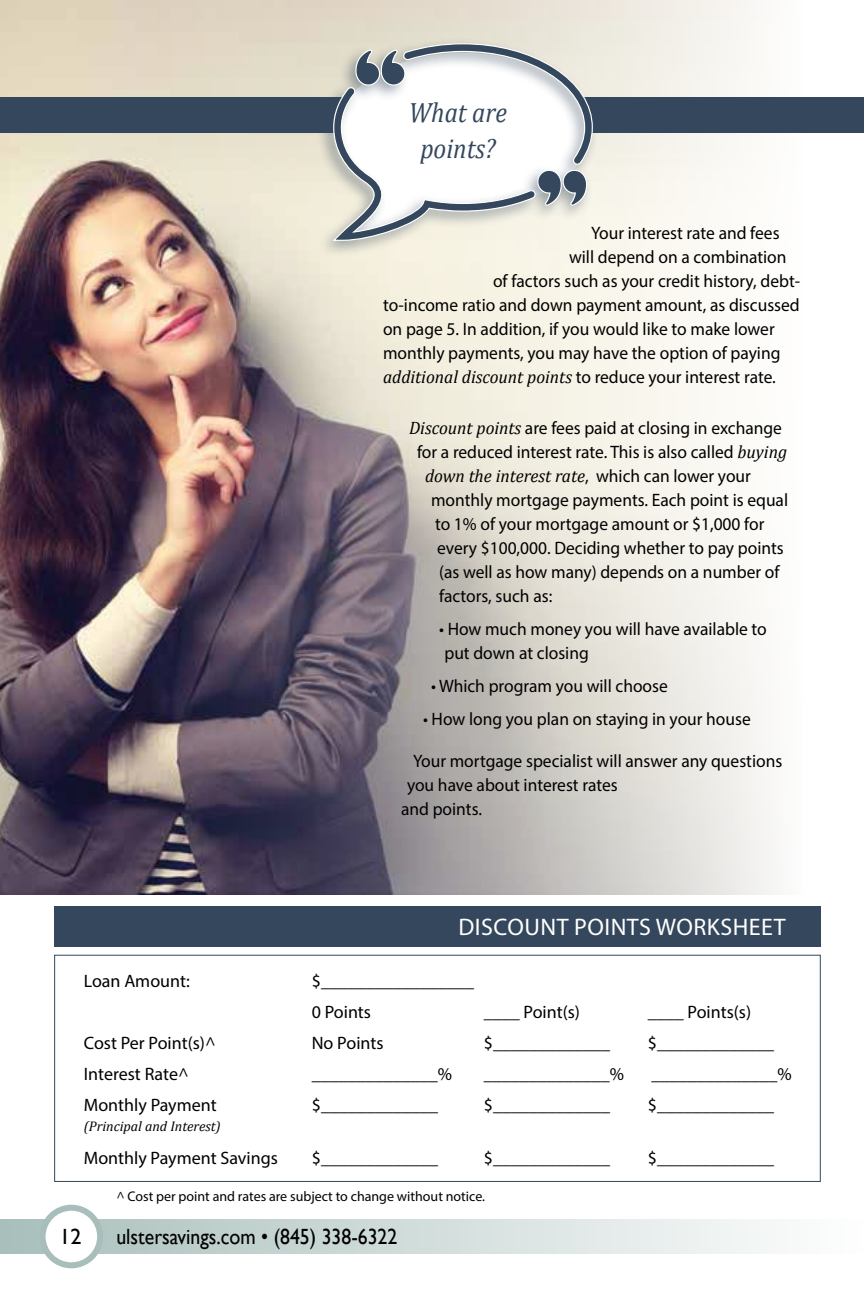
<style>
.page{position:relative;width:864px;height:1296px;background:#fff}
.page>*{position:absolute;margin:0;border:0;box-sizing:border-box;transform-origin:0 0}
.t1{font:italic 28px/36px "Cambria";color:#34475c;text-align:center;scale:.9 1}
.t2{font:24px "Myriad Pro";letter-spacing:.02em;color:#fff}
.t3{font:22px "Gill Sans";color:#000;scale:.9 1}
.t4{font:22px "Gill Sans";color:#000}
.t5{font:18px/24px "Myriad Pro";color:#000}
.t6{font:italic 18px "Cambria";color:#000}
.t7{font:14px "Myriad Pro";color:#000}
.t8{font:italic 14px "Cambria";color:#000}
.s1{font-family:"Cambria";font-style:italic}
.s2{font-family:"Myriad Pro";font-style:normal}
</style>
<div class="page">
<div style="left:0;top:1219px;width:864px;height:35px;background:linear-gradient(to right,#a8bfbb,#fefefe)"></div>
<div style="left:43px;top:1208px;width:57px;height:57px;background:#fff;border-radius:50%"></div>
<div style="left:40px;top:1205px;width:63px;height:63px;border:6px solid #a7beba;border-radius:50%"></div>
<img style="left:0;top:0;width:775px;height:894px">
<div style="left:0;top:97px;width:864px;height:36px;background:#34475c"></div>
<div style="left:54px;top:955px;width:767px;height:227px;background:#fff;border:1px solid #34475c"></div>
<div style="left:54px;top:906px;width:767px;height:41px;background:#34475c"></div>
<div style="left:316px;top:37px;width:283px;height:221px;background:#34475c;opacity:.47"></div>
<svg style="left:331px;top:43px;width:262px;height:198px"></svg>
<h1 class="t1" style="left:409px;top:93px;width:111px">What are points?</h1>
<p class="t5" style="left:591px;top:221px;width:190px">Your interest rate and fees</p>
<p class="t5" style="left:569px;top:245px;width:219px">will depend on a combination</p>
<p class="t5" style="left:493px;top:269px;width:309px">of factors such as your credit history, debt-</p>
<p class="t5" style="left:383px;top:293px;width:418px">to-income ratio and down payment amount, as discussed</p>
<p class="t5" style="left:383px;top:317px;width:393px">on page 5. In addition, if you would like to make lower</p>
<p class="t5" style="left:383px;top:341px;width:399px">monthly payments, you may have the option of paying</p>
<p class="t5" style="left:383px;top:365px;width:394px"><span class="s1">additional discount points</span> to reduce your interest rate.</p>
<p class="t5" style="left:409px;top:416px;width:380px;text-align:center"><span class="s1">Discount points</span> are fees paid at closing in exchange for a reduced interest rate. This is also called <span class="s1">buying</span></p>
<p class="t6" style="left:425px;top:463px;width:327px">down the interest rate<span class="s2">, which can lower your</span></p>
<p class="t5" style="left:431px;top:488px;width:359px">monthly mortgage payments. Each point is equal to 1% of your mortgage amount or $1,000 for every $100,000. Deciding whether to pay points (as well as how many) depends on a number of factors, such as:</p>
<p class="t5" style="left:439px;top:617px;width:329px">• How much money you will have available to put down at closing</p>
<p class="t5" style="left:431px;top:674px;width:238px">• Which program you will choose</p>
<p class="t5" style="left:423px;top:707px;width:329px">• How long you plan on staying in your house</p>
<p class="t5" style="left:413px;top:749px;width:371px">Your mortgage specialist will answer any questions</p>
<p class="t5" style="left:407px;top:773px;width:212px">you have about interest rates</p>
<p class="t5" style="left:401px;top:797px;width:82px">and points.</p>
<h2 class="t2" style="left:459px;top:913px;width:329px">DISCOUNT POINTS WORKSHEET</h2>
<p class="t5" style="left:84px;top:968px;width:107px">Loan Amount:</p>
<p class="t5" style="left:312px;top:965px;width:164px;line-height:31px">$_________________<br>0 Points</p>
<p class="t5" style="left:484px;top:999px;width:98px">____ Point(s)</p>
<p class="t5" style="left:648px;top:999px;width:105px">____ Points(s)</p>
<p class="t5" style="left:84px;top:1030px;width:134px">Cost Per Point(s)^</p>
<p class="t5" style="left:312px;top:1030px;width:73px">No Points</p>
<p class="t5" style="left:484px;top:1030px;width:128px">$_____________</p>
<p class="t5" style="left:648px;top:1030px;width:128px">$_____________</p>
<p class="t5" style="left:84px;top:1061px;width:106px">Interest Rate^</p>
<p class="t5" style="left:312px;top:1061px;width:142px">______________%</p>
<p class="t5" style="left:484px;top:1061px;width:142px">______________%</p>
<p class="t5" style="left:652px;top:1061px;width:142px">______________%</p>
<p class="t5" style="left:84px;top:1092px;width:134px">Monthly Payment</p>
<p class="t5" style="left:312px;top:1092px;width:128px">$_____________</p>
<p class="t5" style="left:484px;top:1092px;width:128px">$_____________</p>
<p class="t5" style="left:648px;top:1092px;width:128px">$_____________</p>
<p class="t8" style="left:84px;top:1116px;width:139px">(Principal and Interest)</p>
<p class="t5" style="left:84px;top:1145px;width:196px">Monthly Payment Savings</p>
<p class="t5" style="left:312px;top:1145px;width:128px">$_____________</p>
<p class="t5" style="left:484px;top:1145px;width:128px">$_____________</p>
<p class="t5" style="left:648px;top:1145px;width:128px">$_____________</p>
<p class="t7" style="left:116px;top:1187px;width:370px">^ Cost per point and rates are subject to change without notice.</p>
<p class="t4" style="left:60px;top:1224px;width:23px">12</p>
<p class="t3" style="left:116px;top:1224px;width:314px">ulstersavings.com • (845) 338-6322</p>
</div>
